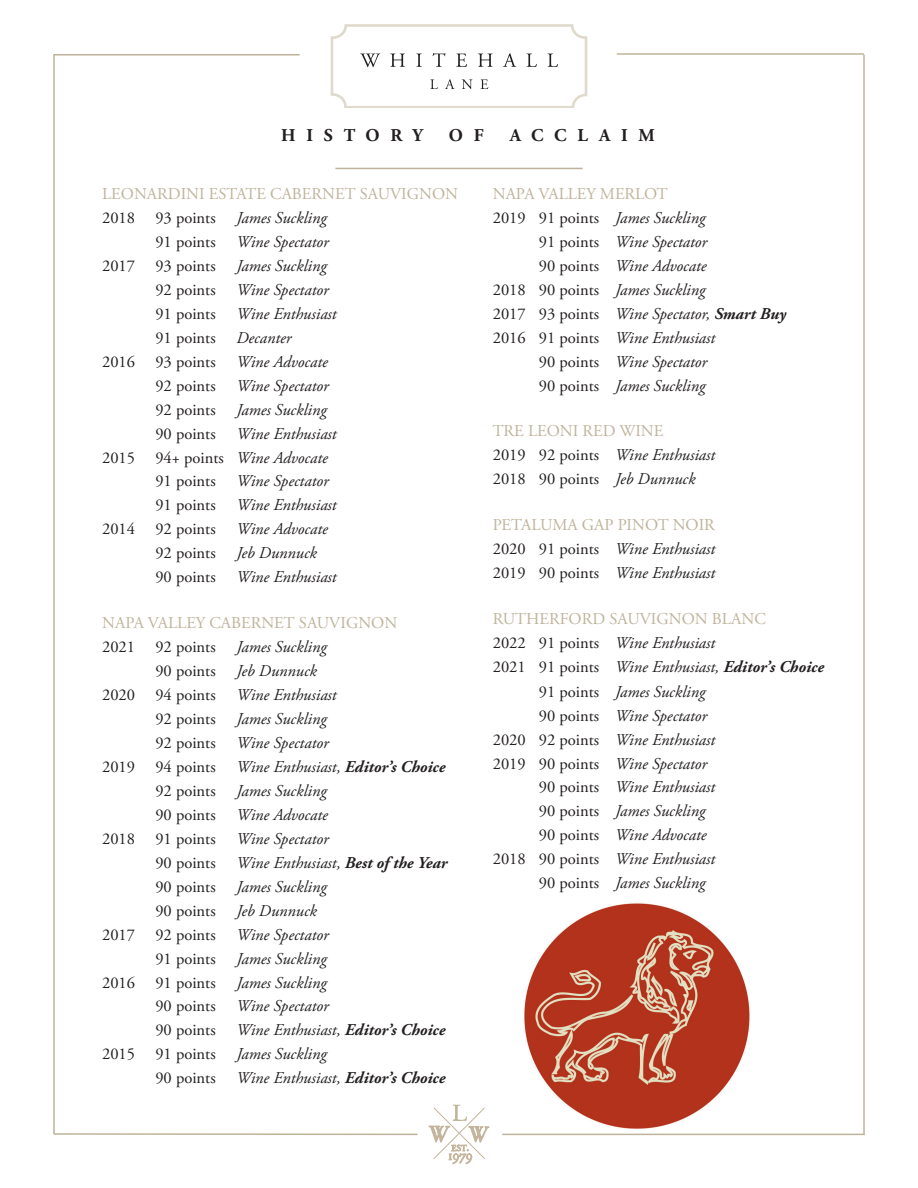
<style>
.page{position:relative;width:918px;height:1188px;background:#fff}
.page>*{position:absolute;margin:0;border:0;box-sizing:border-box;transform-origin:0 0}
.t1{font:700 18px "Adobe Garamond Pro";letter-spacing:.6em;color:#231f20}
.t2{font:italic 16.5px "Adobe Garamond Pro";color:#231f20}
.t3{font:16.5px "Adobe Garamond Pro";color:#231f20}
.t4{font:16.5px "Adobe Garamond Pro";color:#bfb39b}
.s1{font-weight:700}
</style>
<div class="page">
<img style="left:489px;top:903px;width:305px;height:233px">
<svg style="left:429px;top:1105px;width:60px;height:59px"></svg>
<svg style="left:331px;top:24px;width:256px;height:84px"></svg>
<hr style="left:617px;top:53px;width:247px;height:2px;background:#bfb39b">
<hr style="left:863px;top:55px;width:2px;height:1079px;background:#bfb39b">
<hr style="left:502px;top:1134px;width:363px;height:1px;background:#bfb39b">
<hr style="left:54px;top:1133px;width:364px;height:2px;background:#bfb39b">
<hr style="left:53px;top:55px;width:2px;height:1079px;background:#bfb39b">
<hr style="left:53px;top:54px;width:247px;height:2px;background:#bfb39b">
<hr style="left:335px;top:168px;width:248px;height:1px;background:#bfb39b">
<p class="t1" style="left:281px;top:125px;width:143px">HISTORY</p>
<p class="t1" style="left:449px;top:125px;width:36px">O F</p>
<p class="t1" style="left:510px;top:125px;width:147px">ACCLAIM</p>
<p class="t4" style="left:102px;top:184px;width:358px">LEONARDINI ESTATE CABERNET SAUVIGNON</p>
<p class="t3" style="left:102px;top:208px;width:34px">2018</p>
<p class="t3" style="left:155px;top:208px;width:62px">93 points</p>
<p class="t2" style="left:236px;top:208px;width:92px">James Suckling</p>
<p class="t3" style="left:155px;top:232px;width:62px">91 points</p>
<p class="t2" style="left:236px;top:232px;width:94px">Wine Spectator</p>
<p class="t3" style="left:102px;top:256px;width:34px">2017</p>
<p class="t3" style="left:155px;top:256px;width:62px">93 points</p>
<p class="t2" style="left:236px;top:256px;width:92px">James Suckling</p>
<p class="t3" style="left:155px;top:280px;width:62px">92 points</p>
<p class="t2" style="left:236px;top:280px;width:94px">Wine Spectator</p>
<p class="t3" style="left:155px;top:304px;width:62px">91 points</p>
<p class="t2" style="left:236px;top:304px;width:102px">Wine Enthusiast</p>
<p class="t3" style="left:155px;top:328px;width:62px">91 points</p>
<p class="t2" style="left:236px;top:328px;width:56px">Decanter</p>
<p class="t3" style="left:102px;top:352px;width:34px">2016</p>
<p class="t3" style="left:155px;top:352px;width:62px">93 points</p>
<p class="t2" style="left:236px;top:352px;width:93px">Wine Advocate</p>
<p class="t3" style="left:155px;top:376px;width:62px">92 points</p>
<p class="t2" style="left:236px;top:376px;width:94px">Wine Spectator</p>
<p class="t3" style="left:155px;top:399px;width:62px">92 points</p>
<p class="t2" style="left:236px;top:399px;width:92px">James Suckling</p>
<p class="t3" style="left:155px;top:423px;width:62px">90 points</p>
<p class="t2" style="left:236px;top:423px;width:102px">Wine Enthusiast</p>
<p class="t3" style="left:102px;top:447px;width:34px">2015</p>
<p class="t3" style="left:155px;top:447px;width:70px">94+ points</p>
<p class="t2" style="left:236px;top:447px;width:93px">Wine Advocate</p>
<p class="t3" style="left:155px;top:471px;width:62px">91 points</p>
<p class="t2" style="left:236px;top:471px;width:94px">Wine Spectator</p>
<p class="t3" style="left:155px;top:495px;width:62px">91 points</p>
<p class="t2" style="left:236px;top:495px;width:102px">Wine Enthusiast</p>
<p class="t3" style="left:102px;top:519px;width:34px">2014</p>
<p class="t3" style="left:155px;top:519px;width:62px">92 points</p>
<p class="t2" style="left:236px;top:519px;width:93px">Wine Advocate</p>
<p class="t3" style="left:155px;top:543px;width:62px">92 points</p>
<p class="t2" style="left:236px;top:543px;width:82px">Jeb Dunnuck</p>
<p class="t3" style="left:155px;top:567px;width:62px">90 points</p>
<p class="t2" style="left:236px;top:567px;width:102px">Wine Enthusiast</p>
<p class="t4" style="left:102px;top:613px;width:297px">NAPA VALLEY CABERNET SAUVIGNON</p>
<p class="t3" style="left:102px;top:637px;width:34px">2021</p>
<p class="t3" style="left:155px;top:637px;width:62px">92 points</p>
<p class="t2" style="left:236px;top:637px;width:92px">James Suckling</p>
<p class="t3" style="left:155px;top:661px;width:62px">90 points</p>
<p class="t2" style="left:236px;top:661px;width:82px">Jeb Dunnuck</p>
<p class="t3" style="left:102px;top:685px;width:34px">2020</p>
<p class="t3" style="left:155px;top:685px;width:62px">94 points</p>
<p class="t2" style="left:236px;top:685px;width:102px">Wine Enthusiast</p>
<p class="t3" style="left:155px;top:709px;width:62px">92 points</p>
<p class="t2" style="left:236px;top:709px;width:92px">James Suckling</p>
<p class="t3" style="left:155px;top:733px;width:62px">92 points</p>
<p class="t2" style="left:236px;top:733px;width:94px">Wine Spectator</p>
<p class="t3" style="left:102px;top:757px;width:34px">2019</p>
<p class="t3" style="left:155px;top:757px;width:62px">94 points</p>
<p class="t2" style="left:236px;top:757px;width:211px">Wine Enthusiast, <span class="s1">Editor’s Choice</span></p>
<p class="t3" style="left:155px;top:781px;width:62px">92 points</p>
<p class="t2" style="left:236px;top:781px;width:92px">James Suckling</p>
<p class="t3" style="left:155px;top:805px;width:62px">90 points</p>
<p class="t2" style="left:236px;top:805px;width:93px">Wine Advocate</p>
<p class="t3" style="left:102px;top:829px;width:34px">2018</p>
<p class="t3" style="left:155px;top:829px;width:62px">91 points</p>
<p class="t2" style="left:236px;top:829px;width:94px">Wine Spectator</p>
<p class="t3" style="left:155px;top:853px;width:62px">90 points</p>
<p class="t2" style="left:236px;top:853px;width:212px">Wine Enthusiast, <span class="s1">Best of the Year</span></p>
<p class="t3" style="left:155px;top:877px;width:62px">90 points</p>
<p class="t2" style="left:236px;top:877px;width:92px">James Suckling</p>
<p class="t3" style="left:155px;top:901px;width:62px">90 points</p>
<p class="t2" style="left:236px;top:901px;width:82px">Jeb Dunnuck</p>
<p class="t3" style="left:102px;top:924px;width:34px">2017</p>
<p class="t3" style="left:155px;top:924px;width:62px">92 points</p>
<p class="t2" style="left:236px;top:924px;width:94px">Wine Spectator</p>
<p class="t3" style="left:155px;top:948px;width:62px">91 points</p>
<p class="t2" style="left:236px;top:948px;width:92px">James Suckling</p>
<p class="t3" style="left:102px;top:972px;width:34px">2016</p>
<p class="t3" style="left:155px;top:972px;width:62px">91 points</p>
<p class="t2" style="left:236px;top:972px;width:92px">James Suckling</p>
<p class="t3" style="left:155px;top:996px;width:62px">90 points</p>
<p class="t2" style="left:236px;top:996px;width:94px">Wine Spectator</p>
<p class="t3" style="left:155px;top:1020px;width:62px">90 points</p>
<p class="t2" style="left:236px;top:1020px;width:211px">Wine Enthusiast, <span class="s1">Editor’s Choice</span></p>
<p class="t3" style="left:102px;top:1044px;width:34px">2015</p>
<p class="t3" style="left:155px;top:1044px;width:62px">91 points</p>
<p class="t2" style="left:236px;top:1044px;width:92px">James Suckling</p>
<p class="t3" style="left:155px;top:1068px;width:62px">90 points</p>
<p class="t2" style="left:236px;top:1068px;width:211px">Wine Enthusiast, <span class="s1">Editor’s Choice</span></p>
<p class="t4" style="left:493px;top:184px;width:176px">NAPA VALLEY MERLOT</p>
<p class="t3" style="left:493px;top:208px;width:34px">2019</p>
<p class="t3" style="left:539px;top:208px;width:62px">91 points</p>
<p class="t2" style="left:615px;top:208px;width:92px">James Suckling</p>
<p class="t3" style="left:539px;top:232px;width:62px">91 points</p>
<p class="t2" style="left:615px;top:232px;width:94px">Wine Spectator</p>
<p class="t3" style="left:539px;top:256px;width:62px">90 points</p>
<p class="t2" style="left:615px;top:256px;width:93px">Wine Advocate</p>
<p class="t3" style="left:493px;top:280px;width:34px">2018</p>
<p class="t3" style="left:539px;top:280px;width:62px">90 points</p>
<p class="t2" style="left:615px;top:280px;width:92px">James Suckling</p>
<p class="t3" style="left:493px;top:304px;width:34px">2017</p>
<p class="t3" style="left:539px;top:304px;width:62px">93 points</p>
<p class="t2" style="left:615px;top:304px;width:173px">Wine Spectator, <span class="s1">Smart Buy</span></p>
<p class="t3" style="left:493px;top:328px;width:34px">2016</p>
<p class="t3" style="left:539px;top:328px;width:62px">91 points</p>
<p class="t2" style="left:615px;top:328px;width:102px">Wine Enthusiast</p>
<p class="t3" style="left:539px;top:352px;width:62px">90 points</p>
<p class="t2" style="left:615px;top:352px;width:94px">Wine Spectator</p>
<p class="t3" style="left:539px;top:376px;width:62px">90 points</p>
<p class="t2" style="left:615px;top:376px;width:92px">James Suckling</p>
<p class="t4" style="left:493px;top:421px;width:172px">TRE LEONI RED WINE</p>
<p class="t3" style="left:493px;top:445px;width:34px">2019</p>
<p class="t3" style="left:539px;top:445px;width:62px">92 points</p>
<p class="t2" style="left:615px;top:445px;width:102px">Wine Enthusiast</p>
<p class="t3" style="left:493px;top:469px;width:34px">2018</p>
<p class="t3" style="left:539px;top:469px;width:62px">90 points</p>
<p class="t2" style="left:615px;top:469px;width:82px">Jeb Dunnuck</p>
<p class="t4" style="left:493px;top:515px;width:224px">PETALUMA GAP PINOT NOIR</p>
<p class="t3" style="left:493px;top:539px;width:34px">2020</p>
<p class="t3" style="left:539px;top:539px;width:62px">91 points</p>
<p class="t2" style="left:615px;top:539px;width:102px">Wine Enthusiast</p>
<p class="t3" style="left:493px;top:563px;width:34px">2019</p>
<p class="t3" style="left:539px;top:563px;width:62px">90 points</p>
<p class="t2" style="left:615px;top:563px;width:102px">Wine Enthusiast</p>
<p class="t4" style="left:493px;top:609px;width:275px">RUTHERFORD SAUVIGNON BLANC</p>
<p class="t3" style="left:493px;top:633px;width:34px">2022</p>
<p class="t3" style="left:539px;top:633px;width:62px">91 points</p>
<p class="t2" style="left:615px;top:633px;width:102px">Wine Enthusiast</p>
<p class="t3" style="left:493px;top:657px;width:34px">2021</p>
<p class="t3" style="left:539px;top:657px;width:62px">91 points</p>
<p class="t2" style="left:615px;top:657px;width:211px">Wine Enthusiast, <span class="s1">Editor’s Choice</span></p>
<p class="t3" style="left:539px;top:681px;width:62px">91 points</p>
<p class="t2" style="left:615px;top:681px;width:92px">James Suckling</p>
<p class="t3" style="left:539px;top:705px;width:62px">90 points</p>
<p class="t2" style="left:615px;top:705px;width:94px">Wine Spectator</p>
<p class="t3" style="left:493px;top:729px;width:34px">2020</p>
<p class="t3" style="left:539px;top:729px;width:62px">92 points</p>
<p class="t2" style="left:615px;top:729px;width:102px">Wine Enthusiast</p>
<p class="t3" style="left:493px;top:753px;width:34px">2019</p>
<p class="t3" style="left:539px;top:753px;width:62px">90 points</p>
<p class="t2" style="left:615px;top:753px;width:94px">Wine Spectator</p>
<p class="t3" style="left:539px;top:777px;width:62px">90 points</p>
<p class="t2" style="left:615px;top:777px;width:102px">Wine Enthusiast</p>
<p class="t3" style="left:539px;top:801px;width:62px">90 points</p>
<p class="t2" style="left:615px;top:801px;width:92px">James Suckling</p>
<p class="t3" style="left:539px;top:825px;width:62px">90 points</p>
<p class="t2" style="left:615px;top:825px;width:93px">Wine Advocate</p>
<p class="t3" style="left:493px;top:849px;width:34px">2018</p>
<p class="t3" style="left:539px;top:849px;width:62px">90 points</p>
<p class="t2" style="left:615px;top:849px;width:102px">Wine Enthusiast</p>
<p class="t3" style="left:539px;top:873px;width:62px">90 points</p>
<p class="t2" style="left:615px;top:873px;width:92px">James Suckling</p>
</div>
